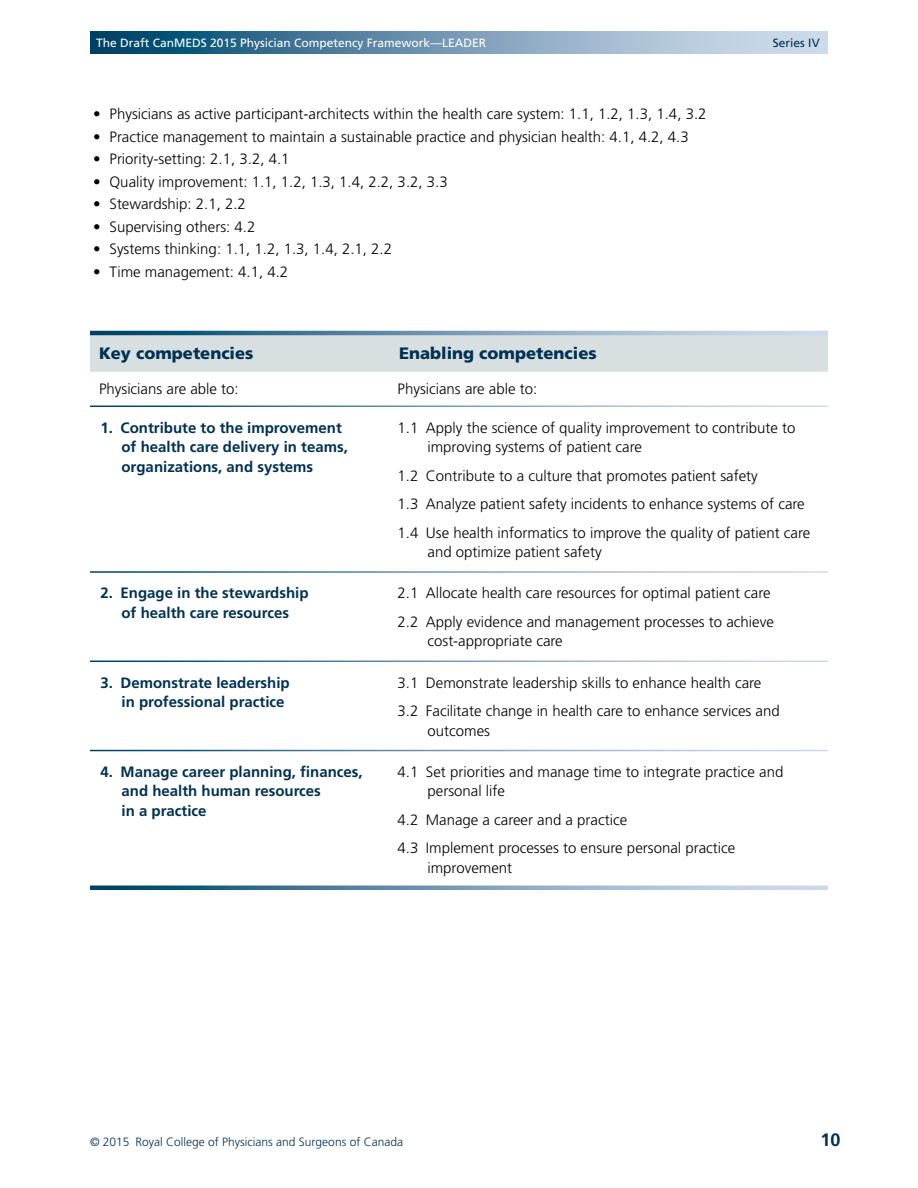
<style>
.page{position:relative;width:918px;height:1188px;background:#fff}
.page>*{position:absolute;margin:0;border:0;box-sizing:border-box;transform-origin:0 0}
.t1{font:700 18px "Frutiger LT Std";color:#003152}
.t2{font:900 16.5px "Frutiger LT Std";color:#003152}
.t3{font:300 15px/28.5px "Frutiger LT Std";color:#000}
.t4{font:700 15px/19.5px "Frutiger LT Std";color:#003152}
.t5{font:12px "Frutiger LT Std";color:#fff}
.t6{font:300 12px "Frutiger LT Std";color:#003152}
.t7{font:12px "Frutiger LT Std";color:#003152}
</style>
<div class="page">
<svg style="left:90px;top:32px;width:738px;height:22px;background:#6f96b1"></svg>
<div style="left:90px;top:335px;width:738px;height:37px;background:#d8dfe0"></div>
<svg style="left:90px;top:886px;width:288px;height:4px"></svg>
<svg style="left:378px;top:886px;width:450px;height:4px;background:#a0b8ce"></svg>
<svg style="left:90px;top:331px;width:288px;height:4px"></svg>
<svg style="left:378px;top:331px;width:450px;height:4px;background:#a0b8ce"></svg>
<p class="t5" style="left:96px;top:36px;width:392px">The Draft CanMEDS 2015 Physician Competency Framework—LEADER</p>
<p class="t7" style="left:773px;top:36px;width:48px">Series IV</p>
<p class="t3" style="left:93px;top:100px;width:615px">• Physicians as active participant-architects within the health care system: 1.1, 1.2, 1.3, 1.4, 3.2</p>
<p class="t3" style="left:93px;top:123px;width:597px">• Practice management to maintain a sustainable practice and physician health: 4.1, 4.2, 4.3</p>
<p class="t3" style="left:93px;top:145px;width:198px">• Priority-setting: 2.1, 3.2, 4.1</p>
<p class="t3" style="left:93px;top:168px;width:356px">• Quality improvement: 1.1, 1.2, 1.3, 1.4, 2.2, 3.2, 3.3</p>
<p class="t3" style="left:93px;top:190px;width:154px">• Stewardship: 2.1, 2.2</p>
<p class="t3" style="left:93px;top:213px;width:164px">• Supervising others: 4.2</p>
<p class="t3" style="left:93px;top:235px;width:301px">• Systems thinking: 1.1, 1.2, 1.3, 1.4, 2.1, 2.2</p>
<p class="t3" style="left:93px;top:258px;width:197px">• Time management: 4.1, 4.2</p>
<p class="t2" style="left:99px;top:343px;width:156px">Key competencies</p>
<p class="t2" style="left:399px;top:343px;width:199px">Enabling competencies</p>
<p class="t3" style="left:99px;top:375px;width:141px">Physicians are able to:</p>
<p class="t3" style="left:398px;top:375px;width:141px">Physicians are able to:</p>
<p class="t4" style="left:122px;top:418px;width:228px;text-indent:-21px">1. Contribute to the improvement of health care delivery in teams, organizations, and systems</p>
<p class="t3" style="left:428px;top:418px;width:370px;line-height:19.5px;text-indent:-30px">1.1 Apply the science of quality improvement to contribute to improving systems of patient care</p>
<p class="t3" style="left:398px;top:461px;width:414px">1.2 Contribute to a culture that promotes patient safety<br>1.3 Analyze patient safety incidents to enhance systems of care<br>1.4 Use health informatics to improve the quality of patient care</p>
<p class="t3" style="left:428px;top:538px;width:176px">and optimize patient safety</p>
<p class="t4" style="left:100px;top:583px;width:210px;text-align:center">2. Engage in the stewardship of health care resources</p>
<p class="t3" style="left:398px;top:579px;width:378px">2.1 Allocate health care resources for optimal patient care<br>2.2 Apply evidence and management processes to achieve</p>
<p class="t3" style="left:428px;top:627px;width:137px">cost-appropriate care</p>
<p class="t4" style="left:122px;top:673px;width:170px;text-indent:-21px">3. Demonstrate leadership in professional practice</p>
<p class="t3" style="left:398px;top:668px;width:384px">3.1 Demonstrate leadership skills to enhance health care<br>3.2 Facilitate change in health care to enhance services and</p>
<p class="t3" style="left:428px;top:716px;width:64px">outcomes</p>
<p class="t4" style="left:122px;top:762px;width:243px;text-indent:-21px">4. Manage career planning, finances, and health human resources<br>in a practice</p>
<p class="t3" style="left:428px;top:762px;width:357px;line-height:19.5px;text-indent:-30px">4.1 Set priorities and manage time to integrate practice and personal life</p>
<p class="t3" style="left:398px;top:806px;width:339px">4.2 Manage a career and a practice<br>4.3 Implement processes to ensure personal practice</p>
<p class="t3" style="left:428px;top:854px;width:86px">improvement</p>
<p class="t6" style="left:90px;top:1135px;width:315px">© 2015 Royal College of Physicians and Surgeons of Canada</p>
<p class="t1" style="left:821px;top:1129px;width:22px">10</p>
</div>
